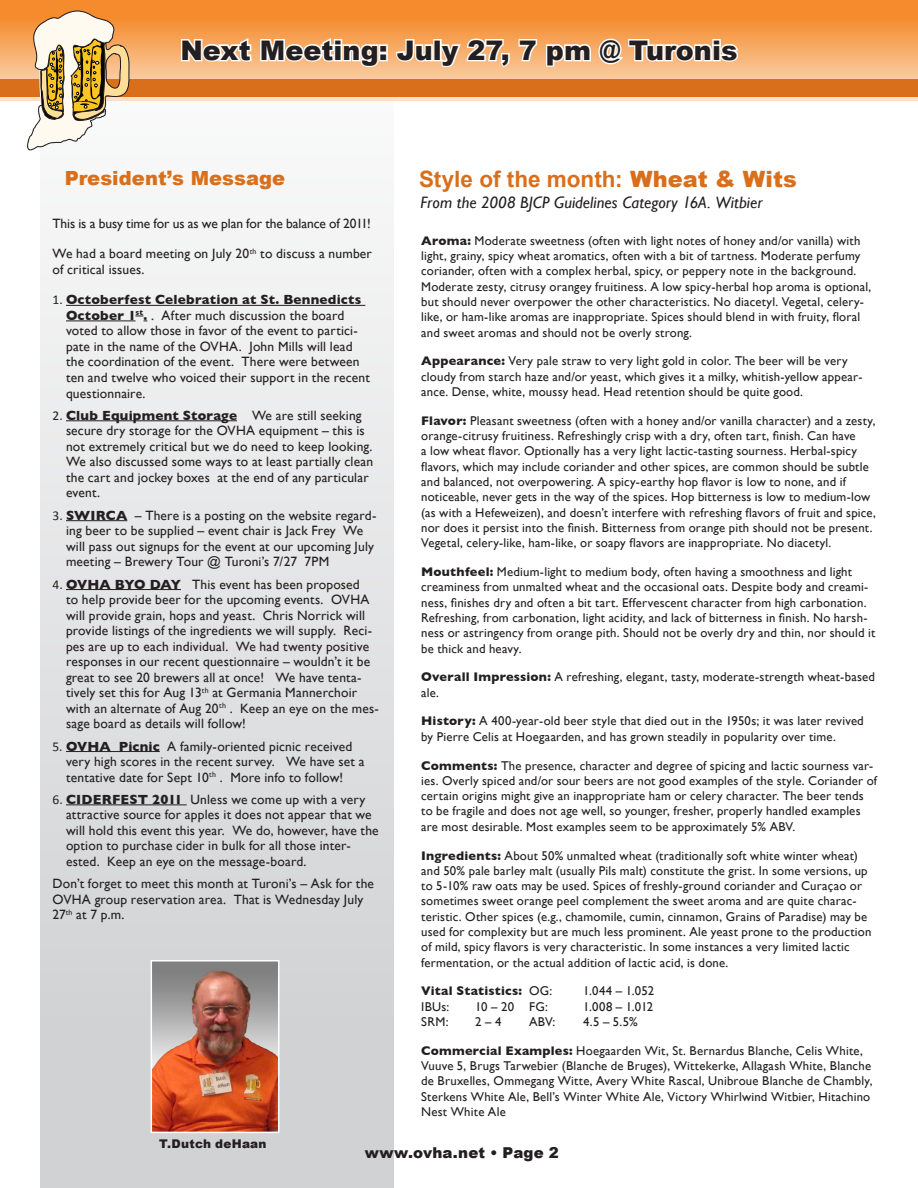
<style>
.page{position:relative;width:918px;height:1188px;background:#fff}
.page>*{position:absolute;margin:0;border:0;box-sizing:border-box;transform-origin:0 0}
.t1{font:900 27px "Arial";color:#231f20}
.t2{font:700 22.5px "Arial";color:#d96f1a}
.t3{font:900 19.5px "Arial";color:#d96f1a}
.Body{font:italic 16.5px "Gill Sans";letter-spacing:.01em;color:#231f20}
.t4{font:900 15px "Arial";letter-spacing:.01em;color:#231f20}
.List_Paragraph{font:13.5px/15.5px "Gill Sans";letter-spacing:.01em;color:#231f20}
.t5{font:12.75px/15.3px "Gill Sans";letter-spacing:.015em;color:#231f20}
.t6{font:700 12.75px "Gill Sans";letter-spacing:.015em;color:#231f20}
.t7{font:900 12px "Arial";letter-spacing:.02em;color:#231f20}
.s1{font-family:"Calibri"}
.s2{font-weight:700}
.s3{font-weight:900}
.s4{font-weight:400}
</style>
<div class="page">
<svg style="left:0;top:0;width:918px;height:101px;background:#f69f52"></svg>
<div style="left:0;top:79px;width:918px;height:17px;background:#d96f1a"></div>
<div style="left:40px;top:99px;width:354px;height:1089px;background:linear-gradient(to bottom,#f9f9f9,#cccdcf)"></div>
<svg style="left:27px;top:11px;width:103px;height:140px"></svg>
<svg style="left:179px;top:36px;width:74px;height:28px"></svg>
<svg style="left:259px;top:21px;width:482px;height:58px"></svg>
<hr style="left:66px;top:305px;width:299px;height:1px;background:#231f20">
<hr style="left:66px;top:321px;width:69px;height:1px;background:#231f20">
<svg style="left:135px;top:316px;width:12px;height:6px"></svg>
<hr style="left:66px;top:420px;width:171px;height:1px;background:#231f20">
<hr style="left:66px;top:520px;width:61px;height:1px;background:#231f20">
<hr style="left:66px;top:589px;width:115px;height:1px;background:#231f20">
<hr style="left:66px;top:751px;width:94px;height:1px;background:#231f20">
<hr style="left:66px;top:805px;width:121px;height:1px;background:#231f20">
<img style="left:154px;top:963px;width:122px;height:167px">
<div style="left:151px;top:960px;width:128px;height:173px;border:2px solid #fff"></div>
<h1 class="t1" style="left:180px;top:31px;width:559px">Next Meeting: July 27, 7 pm @ Turonis</h1>
<h1 class="t3" style="left:65px;top:163px;width:222px">President’s Message</h1>
<p class="List_Paragraph" style="left:52px;top:215px;width:320px">This is a busy time for us as we plan for the balance of 2011!</p>
<p class="List_Paragraph" style="left:52px;top:246px;width:321px">We had a board meeting on July 20<sup>th</sup> to discuss a number of critical issues.</p>
<p class="List_Paragraph" style="left:66px;top:292px;width:306px;text-indent:-14px"><span class="s1">1.</span> <span class="s2">Octoberfest Celebration at St. Bennedicts October 1</span><sup>st</sup><span class="s2">.</span> . After much discussion the board voted to allow those in favor of the event to partici&shy;pate in the name of the OVHA. John Mills will lead the coordination of the event. There were between ten and twelve who voiced their support in the recent questionnaire.</p>
<p class="List_Paragraph" style="left:66px;top:407px;width:309px;text-indent:-14px"><span class="s1">2.</span> <span class="s2">Club Equipment Storage</span> We are still seeking secure dry storage for the OVHA equipment – this is not extremely critical but we do need to keep looking.<br>We also discussed some ways to at least partially clean the cart and jockey boxes at the end of any particular event.</p>
<p class="List_Paragraph" style="left:66px;top:507px;width:312px;text-indent:-14px"><span class="s1">3.</span> <span class="s2">SWIRCA</span> – There is a posting on the website regard&shy;ing beer to be supplied – event chair is Jack Frey We will pass out signups for the event at our upcoming July meeting – Brewery Tour @ Turoni’s 7/27 7PM</p>
<p class="List_Paragraph" style="left:66px;top:576px;width:314px;text-indent:-14px"><span class="s1">4.</span> <span class="s2">OVHA BYO DAY</span> This event has been proposed<br>to help provide beer for the upcoming events. OVHA will provide grain, hops and yeast. Chris Norrick will provide listings of the ingredients we will supply. Reci&shy;pes are up to each individual. We had twenty positive responses in our recent questionnaire – wouldn’t it be great to see 20 brewers all at once! We have tenta&shy;tively set this for Aug 13<sup>th</sup> at Germania Mannerchoir with an alternate of Aug 20<sup>th</sup> . Keep an eye on the mes&shy;sage board as details will follow!</p>
<p class="List_Paragraph" style="left:66px;top:738px;width:300px;text-indent:-14px"><span class="s1">5.</span> <span class="s2">OVHA Picnic</span> A family-oriented picnic received very high scores in the recent survey. We have set a tentative date for Sept 10<sup>th</sup> . More info to follow!</p>
<p class="List_Paragraph" style="left:66px;top:791px;width:314px;text-indent:-14px"><span class="s1">6.</span> <span class="s2">CIDERFEST 2011</span> Unless we come up with a very attractive source for apples it does not appear that we will hold this event this year. We do, however, have the option to purchase cider in bulk for all those inter&shy;ested. Keep an eye on the message-board.</p>
<p class="List_Paragraph" style="left:52px;top:876px;width:323px">Don’t forget to meet this month at Turoni’s – Ask for the<br>OVHA group reservation area. That is Wednesday July<br>27<sup>th</sup> at 7 p.m.</p>
<p class="t2" style="left:419px;top:164px;width:379px">Style of the month: <span class="s3">Wheat &amp; Wits</span></p>
<p class="Body" style="left:421px;top:193px;width:343px">From the 2008 BJCP Guidelines Category 16A. Witbier</p>
<p class="t5" style="left:421px;top:233px;width:452px"><span class="s2">Aroma:</span> Moderate sweetness (often with light notes of honey and/or vanilla) with light, grainy, spicy wheat aromatics, often with a bit of tartness. Moderate perfumy coriander, often with a complex herbal, spicy, or peppery note in the background.<br>Moderate zesty, citrusy orangey fruitiness. A low spicy-herbal hop aroma is optional, but should never overpower the other characteristics. No diacetyl. Vegetal, celery&shy;like, or ham-like aromas are inappropriate. Spices should blend in with fruity, floral and sweet aromas and should not be overly strong.</p>
<p class="t5" style="left:421px;top:353px;width:443px"><span class="s2">Appearance:</span> Very pale straw to very light gold in color. The beer will be very cloudy from starch haze and/or yeast, which gives it a milky, whitish-yellow appear&shy;ance. Dense, white, moussy head. Head retention should be quite good.</p>
<p class="t5" style="left:421px;top:413px;width:456px"><span class="s2">Flavor:</span> Pleasant sweetness (often with a honey and/or vanilla character) and a zesty, orange-citrusy fruitiness. Refreshingly crisp with a dry, often tart, finish. Can have<br>a low wheat flavor. Optionally has a very light lactic-tasting sourness. Herbal-spicy flavors, which may include coriander and other spices, are common should be subtle and balanced, not overpowering. A spicy-earthy hop flavor is low to none, and if noticeable, never gets in the way of the spices. Hop bitterness is low to medium-low (as with a Hefeweizen), and doesn’t interfere with refreshing flavors of fruit and spice, nor does it persist into the finish. Bitterness from orange pith should not be present.<br>Vegetal, celery-like, ham-like, or soapy flavors are inappropriate. No diacetyl.</p>
<p class="t5" style="left:421px;top:564px;width:456px"><span class="s2">Mouthfeel:</span> Medium-light to medium body, often having a smoothness and light creaminess from unmalted wheat and the occasional oats. Despite body and creami&shy;ness, finishes dry and often a bit tart. Effervescent character from high carbonation.<br>Refreshing, from carbonation, light acidity, and lack of bitterness in finish. No harsh&shy;ness or astringency from orange pith. Should not be overly dry and thin, nor should it be thick and heavy.</p>
<p class="t5" style="left:421px;top:669px;width:455px"><span class="s2">Overall Impression:</span> A refreshing, elegant, tasty, moderate-strength wheat-based ale.</p>
<p class="t5" style="left:421px;top:713px;width:444px"><span class="s2">History:</span> A 400-year-old beer style that died out in the 1950s; it was later revived by Pierre Celis at Hoegaarden, and has grown steadily in popularity over time.</p>
<p class="t5" style="left:421px;top:758px;width:457px"><span class="s2">Comments:</span> The presence, character and degree of spicing and lactic sourness var&shy;ies. Overly spiced and/or sour beers are not good examples of the style. Coriander of certain origins might give an inappropriate ham or celery character. The beer tends to be fragile and does not age well, so younger, fresher, properly handled examples are most desirable. Most examples seem to be approximately 5% ABV.</p>
<p class="t5" style="left:421px;top:848px;width:452px"><span class="s2">Ingredients:</span> About 50% unmalted wheat (traditionally soft white winter wheat) and 50% pale barley malt (usually Pils malt) constitute the grist. In some versions, up to 5-10% raw oats may be used. Spices of freshly-ground coriander and Curaçao or sometimes sweet orange peel complement the sweet aroma and are quite charac&shy;teristic. Other spices (e.g., chamomile, cumin, cinnamon, Grains of Paradise) may be used for complexity but are much less prominent. Ale yeast prone to the production of mild, spicy flavors is very characteristic. In some instances a very limited lactic fermentation, or the actual addition of lactic acid, is done.</p>
<p class="t6" style="left:421px;top:984px;width:133px">Vital Statistics: <span class="s4">OG:</span></p>
<p class="t5" style="left:583px;top:983px;width:72px">1.044 – 1.052</p>
<p class="t5" style="left:421px;top:999px;width:30px">IBUs:</p>
<p class="t5" style="left:475px;top:999px;width:74px">10 – 20 FG:</p>
<p class="t5" style="left:583px;top:999px;width:72px">1.008 – 1.012</p>
<p class="t5" style="left:421px;top:1014px;width:29px">SRM:</p>
<p class="t5" style="left:475px;top:1014px;width:28px">2 – 4</p>
<p class="t5" style="left:529px;top:1014px;width:28px">ABV:</p>
<p class="t5" style="left:583px;top:1014px;width:56px">4.5 – 5.5%</p>
<p class="t5" style="left:421px;top:1043px;width:453px"><span class="s2">Commercial Examples:</span> Hoegaarden Wit, St. Bernardus Blanche, Celis White, Vuuve 5, Brugs Tarwebier (Blanche de Bruges), Wittekerke, Allagash White, Blanche de Bruxelles, Ommegang Witte, Avery White Rascal, Unibroue Blanche de Chambly, Sterkens White Ale, Bell’s Winter White Ale, Victory Whirlwind Witbier, Hitachino Nest White Ale</p>
<h2 class="t7" style="left:159px;top:1135px;width:109px">T.Dutch deHaan</h2>
<h2 class="t4" style="left:365px;top:1142px;width:196px">www.ovha.net • Page 2</h2>
</div>
